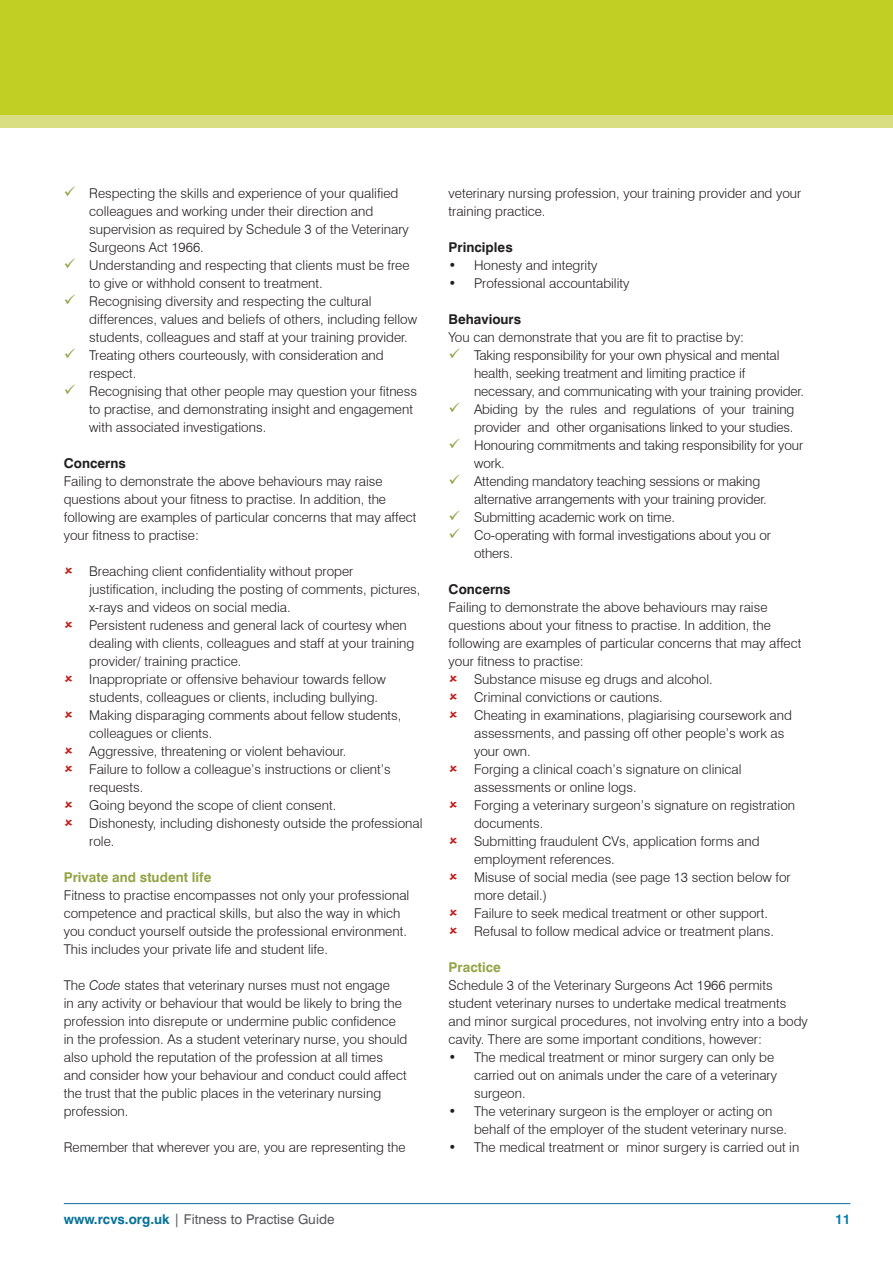
<style>
.page{position:relative;width:893px;height:1263px;background:#fff}
.page>*{position:absolute;margin:0;border:0;box-sizing:border-box;transform-origin:0 0}
.t1{font:300 13.5px/18px "Swiss 721 BT";color:#231f20}
.t2{font:13.5px "Swiss 721 BT";color:#57585a}
.t3{font:700 13.5px "Swiss 721 BT";color:#231f20}
.t4{font:700 13.5px "Swiss 721 BT";color:#93a445}
.t5{font:700 13.5px "Swiss 721 BT";color:#007cb1}
.s1{color:#93a445}
.s2{font-style:italic}
.s3{font-weight:700;color:#077399}
</style>
<div class="page">
<div style="left:0;top:0;width:893px;height:128px;background:#c1ce23"></div>
<div style="left:0;top:115px;width:893px;height:13px;background:#d8de81"></div>
<hr style="left:64px;top:1203px;width:786px;height:1px;background:#077399">
<p class="t1" style="left:89px;top:184px;width:321px;text-indent:-26px"><span class="s1">✓</span> Respecting the skills and experience of your qualified colleagues and working under their direction and supervision as required by Schedule 3 of the Veterinary Surgeons Act 1966.</p>
<p class="t1" style="left:89px;top:256px;width:322px;text-indent:-26px"><span class="s1">✓</span> Understanding and respecting that clients must be free to give or withhold consent to treatment.</p>
<p class="t1" style="left:89px;top:292px;width:329px;text-indent:-26px"><span class="s1">✓</span> Recognising diversity and respecting the cultural differences, values and beliefs of others, including fellow students, colleagues and staff at your training provider.</p>
<p class="t1" style="left:89px;top:346px;width:296px;text-indent:-26px"><span class="s1">✓</span> Treating others courteously, with consideration and respect.</p>
<p class="t1" style="left:89px;top:382px;width:329px;text-indent:-26px"><span class="s1">✓</span> Recognising that other people may question your fitness to practise, and demonstrating insight and engagement with associated investigations.</p>
<p class="t3" style="left:64px;top:455px;width:64px">Concerns</p>
<p class="t1" style="left:64px;top:472px;width:354px">Failing to demonstrate the above behaviours may raise questions about your fitness to practise. In addition, the following are examples of particular concerns that may affect your fitness to practise:</p>
<p class="t1" style="left:89px;top:562px;width:335px">Breaching client confidentiality without proper justification, including the posting of comments, pictures, x-rays and videos on social media.<br>Persistent rudeness and general lack of courtesy when dealing with clients, colleagues and staff at your training provider/ training practice.<br>Inappropriate or offensive behaviour towards fellow students, colleagues or clients, including bullying.<br>Making disparaging comments about fellow students, colleagues or clients.<br>Aggressive, threatening or violent behaviour.<br>Failure to follow a colleague’s instructions or client’s requests.<br>Going beyond the scope of client consent.<br>Dishonesty, including dishonesty outside the professional role.</p>
<p class="t4" style="left:64px;top:869px;width:149px">Private and student life</p>
<p class="t1" style="left:64px;top:886px;width:347px">Fitness to practise encompasses not only your professional competence and practical skills, but also the way in which you conduct yourself outside the professional environment.<br>This includes your private life and student life.</p>
<p class="t1" style="left:64px;top:976px;width:345px">The <span class="s2">Code</span> states that veterinary nurses must not engage<br>in any activity or behaviour that would be likely to bring the profession into disrepute or undermine public confidence in the profession. As a student veterinary nurse, you should also uphold the reputation of the profession at all times and consider how your behaviour and conduct could affect the trust that the public places in the veterinary nursing profession.</p>
<p class="t1" style="left:64px;top:1138px;width:343px">Remember that wherever you are, you are representing the</p>
<p class="t1" style="left:449px;top:184px;width:354px">veterinary nursing profession, your training provider and your training practice.</p>
<p class="t3" style="left:449px;top:239px;width:66px">Principles</p>
<p class="t1" style="left:449px;top:256px;width:150px">• Honesty and integrity</p>
<p class="t1" style="left:449px;top:274px;width:182px">• Professional accountability</p>
<p class="t3" style="left:449px;top:311px;width:74px">Behaviours</p>
<p class="t1" style="left:449px;top:328px;width:297px">You can demonstrate that you are fit to practise by:</p>
<p class="t1" style="left:474px;top:346px;width:331px;text-indent:-26px"><span class="s1">✓</span> Taking responsibility for your own physical and mental health, seeking treatment and limiting practice if necessary, and communicating with your training provider.</p>
<p class="t1" style="left:449px;top:400px;width:347px;text-align:right"><span class="s1">✓</span> Abiding by the rules and regulations of your training provider and other organisations linked to your studies.</p>
<p class="t1" style="left:474px;top:436px;width:330px;text-indent:-26px"><span class="s1">✓</span> Honouring commitments and taking responsibility for your work.</p>
<p class="t1" style="left:474px;top:472px;width:294px;text-indent:-26px"><span class="s1">✓</span> Attending mandatory teaching sessions or making alternative arrangements with your training provider.</p>
<p class="t1" style="left:449px;top:508px;width:228px"><span class="s1">✓</span> Submitting academic work on time.</p>
<p class="t1" style="left:474px;top:526px;width:298px;text-indent:-26px"><span class="s1">✓</span> Co-operating with formal investigations about you or others.</p>
<p class="t3" style="left:449px;top:581px;width:64px">Concerns</p>
<p class="t1" style="left:449px;top:598px;width:320px">Failing to demonstrate the above behaviours may raise</p>
<p class="t1" style="left:449px;top:616px;width:324px">questions about your fitness to practise. In addition, the</p>
<p class="t1" style="left:449px;top:634px;width:354px">following are examples of particular concerns that may affect</p>
<p class="t1" style="left:449px;top:652px;width:137px">your fitness to practise:</p>
<p class="t1" style="left:474px;top:670px;width:240px">Substance misuse eg drugs and alcohol.</p>
<p class="t1" style="left:474px;top:688px;width:190px">Criminal convictions or cautions.</p>
<p class="t1" style="left:474px;top:706px;width:319px">Cheating in examinations, plagiarising coursework and</p>
<p class="t1" style="left:474px;top:724px;width:312px">assessments, and passing off other people’s work as</p>
<p class="t1" style="left:474px;top:742px;width:58px">your own.</p>
<p class="t1" style="left:474px;top:760px;width:269px">Forging a clinical coach’s signature on clinical</p>
<p class="t1" style="left:474px;top:778px;width:164px">assessments or online logs.</p>
<p class="t1" style="left:474px;top:796px;width:323px">Forging a veterinary surgeon’s signature on registration</p>
<p class="t1" style="left:474px;top:814px;width:71px">documents.</p>
<p class="t1" style="left:474px;top:832px;width:287px">Submitting fraudulent CVs, application forms and</p>
<p class="t1" style="left:474px;top:850px;width:142px">employment references.</p>
<p class="t1" style="left:474px;top:868px;width:318px">Misuse of social media (see page 13 section below for</p>
<p class="t1" style="left:474px;top:886px;width:74px">more detail.)</p>
<p class="t1" style="left:474px;top:904px;width:295px">Failure to seek medical treatment or other support.</p>
<p class="t1" style="left:474px;top:922px;width:301px">Refusal to follow medical advice or treatment plans.</p>
<p class="t4" style="left:449px;top:959px;width:54px">Practice</p>
<p class="t1" style="left:449px;top:976px;width:361px">Schedule 3 of the Veterinary Surgeons Act 1966 permits student veterinary nurses to undertake medical treatments and minor surgical procedures, not involving entry into a body cavity. There are some important conditions, however:</p>
<p class="t1" style="left:474px;top:1048px;width:304px;text-indent:-26px">• The medical treatment or minor surgery can only be carried out on animals under the care of a veterinary surgeon.</p>
<p class="t1" style="left:474px;top:1102px;width:314px;text-indent:-26px">• The veterinary surgeon is the employer or acting on behalf of the employer of the student veterinary nurse.</p>
<p class="t1" style="left:449px;top:1138px;width:352px">• The medical treatment or minor surgery is carried out in</p>
<p class="t2" style="left:64px;top:1211px;width:272px"><span class="s3">www.rcvs.org.uk</span> | Fitness to Practise Guide</p>
<p class="t5" style="left:835px;top:1211px;width:17px">11</p>
</div>
